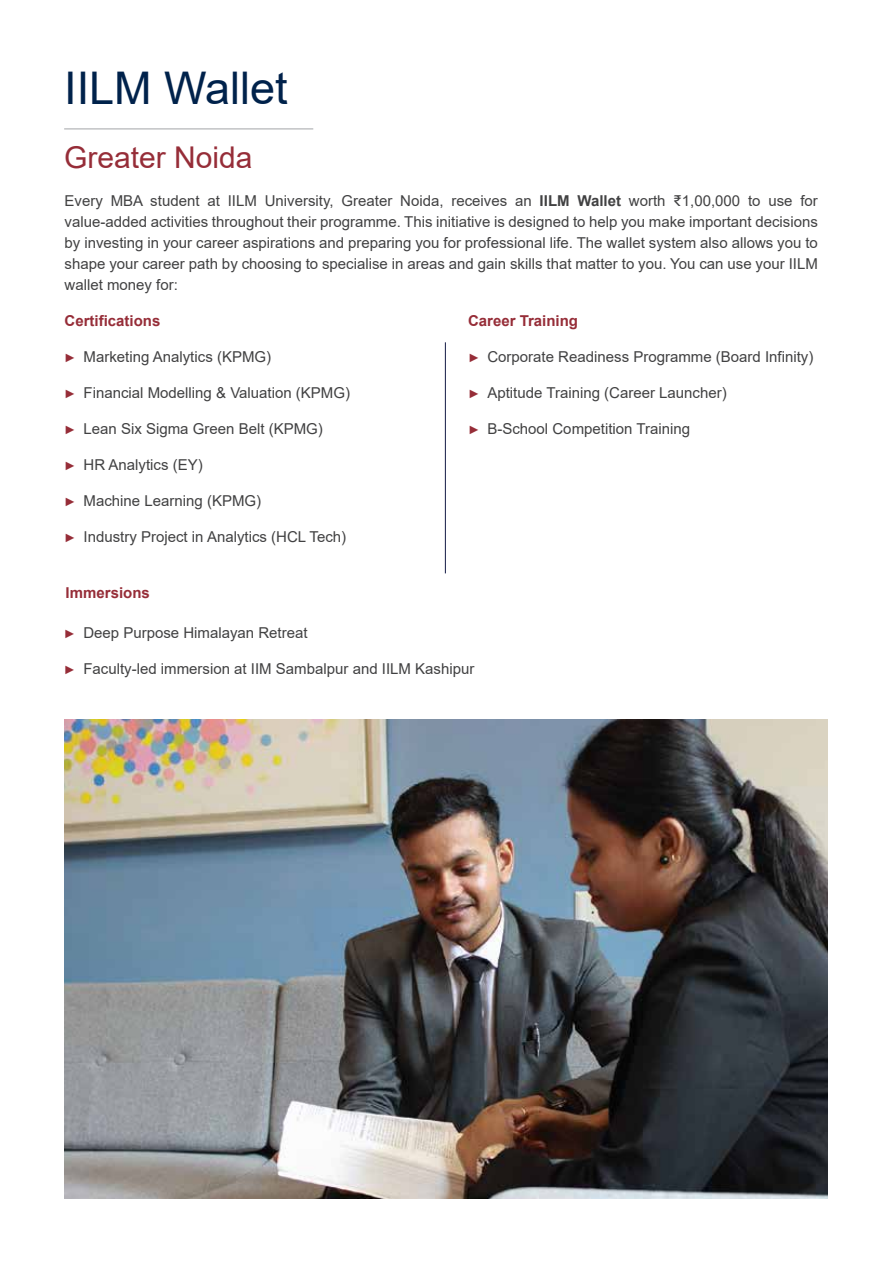
<style>
.page{position:relative;width:892px;height:1263px;background:#fff}
.page>*{position:absolute;margin:0;border:0;box-sizing:border-box;transform-origin:0 0}
.t1{font:45px "Arial";color:#00224b}
.t2{font:30px "Arial";color:#962d38}
.t3{font:15px/21px "Arial";color:#414142;text-align:justify}
.t4{font:700 15px "Arial";color:#962d38}
.s1{font-weight:700}
.s2{font-size:12px;color:#962d38}
</style>
<div class="page">
<hr style="left:445px;top:342px;width:1px;height:231px;background:#131945">
<hr style="left:64px;top:128px;width:249px;height:1px;background:#a7a9ac">
<img style="left:64px;top:719px;width:764px;height:479px">
<h1 class="t1" style="left:64px;top:57px;width:225px">IILM Wallet</h1>
<h2 class="t2" style="left:64px;top:137px;width:190px">Greater Noida</h2>
<p class="t3" style="left:65px;top:190px;width:755px">Every MBA student at IILM University, Greater Noida, receives an <span class="s1">IILM Wallet</span> worth ₹1,00,000 to use for value-added activities throughout their programme. This initiative is designed to help you make important decisions by investing in your career aspirations and preparing you for professional life. The wallet system also allows you to shape your career path by choosing to specialise in areas and gain skills that matter to you. You can use your IILM wallet money for:</p>
<p class="t4" style="left:65px;top:310px;width:97px">Certifications</p>
<p class="t4" style="left:468px;top:310px;width:112px">Career Training</p>
<p class="t3" style="left:468px;top:346px;width:347px"><span class="s2">►</span> Corporate Readiness Programme (Board Infinity)</p>
<p class="t3" style="left:468px;top:382px;width:260px"><span class="s2">►</span> Aptitude Training (Career Launcher)</p>
<p class="t3" style="left:468px;top:418px;width:224px"><span class="s2">►</span> B-School Competition Training</p>
<p class="t3" style="left:64px;top:346px;width:208px"><span class="s2">►</span> Marketing Analytics (KPMG)</p>
<p class="t3" style="left:64px;top:382px;width:287px"><span class="s2">►</span> Financial Modelling &amp; Valuation (KPMG)</p>
<p class="t3" style="left:64px;top:418px;width:260px"><span class="s2">►</span> Lean Six Sigma Green Belt (KPMG)</p>
<p class="t3" style="left:64px;top:454px;width:140px"><span class="s2">►</span> HR Analytics (EY)</p>
<p class="t3" style="left:64px;top:490px;width:198px"><span class="s2">►</span> Machine Learning (KPMG)</p>
<p class="t3" style="left:64px;top:526px;width:284px"><span class="s2">►</span> Industry Project in Analytics (HCL Tech)</p>
<p class="t4" style="left:66px;top:582px;width:86px">Immersions</p>
<p class="t3" style="left:64px;top:622px;width:245px"><span class="s2">►</span> Deep Purpose Himalayan Retreat</p>
<p class="t3" style="left:64px;top:658px;width:412px"><span class="s2">►</span> Faculty-led immersion at IIM Sambalpur and IILM Kashipur</p>
</div>
